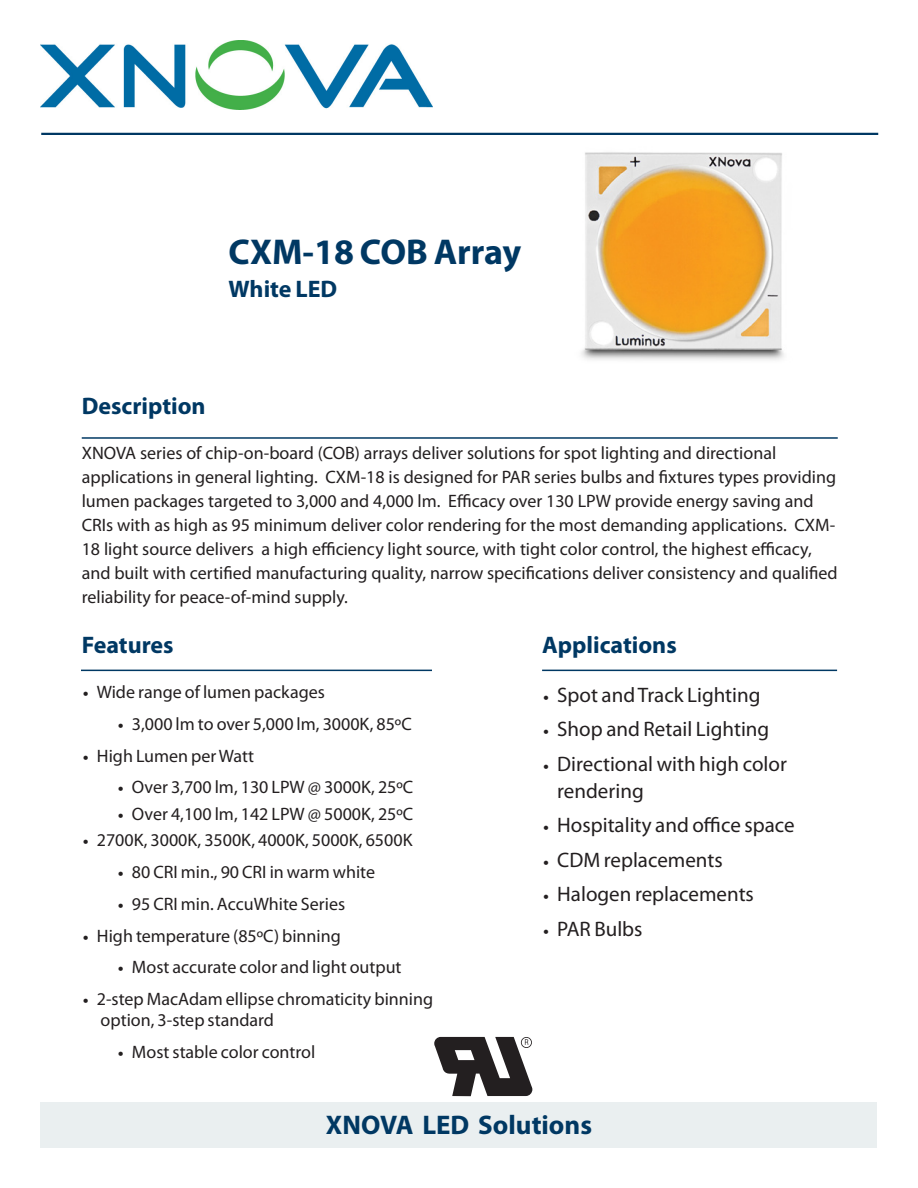
<style>
.page{position:relative;width:918px;height:1188px;background:#fff}
.page>*{position:absolute;margin:0;border:0;box-sizing:border-box;transform-origin:0 0}
.DS_Header11{font:700 36px "Myriad Pro";color:#003863}
.DS_Header11-2{font:700 27px "Myriad Pro";color:#003863}
.DS_Header11-3{font:700 24px "Myriad Pro";color:#003863}
.DS_Body_Bullet1{font:21px/27px "Myriad Pro";color:#231f20}
.DS_Body_Bullet1-2{font:18px/24px "Myriad Pro";color:#231f20}
.s1{font-family:"Trebuchet MS";font-size:15px}
</style>
<div class="page">
<img style="left:581px;top:152px;width:203px;height:208px">
<div style="left:40px;top:1102px;width:838px;height:46px;background:#eaeff0"></div>
<hr style="left:82px;top:437px;width:756px;height:2px;background:#003863">
<hr style="left:542px;top:670px;width:295px;height:1px;background:#003863">
<hr style="left:41px;top:133px;width:837px;height:2px;background:#003863">
<hr style="left:81px;top:670px;width:351px;height:1px;background:#003863">
<img style="left:40px;top:40px;width:392px;height:70px">
<svg style="left:434px;top:1037px;width:98px;height:59px"></svg>
<p class="DS_Header11" style="left:228px;top:228px;width:295px">CXM-18 COB Array</p>
<p class="DS_Header11-3" style="left:228px;top:273px;width:110px">White LED</p>
<p class="DS_Header11-3" style="left:82px;top:391px;width:125px">Description</p>
<p class="DS_Body_Bullet1-2" style="left:82px;top:441px;width:758px">XNOVA series of chip-on-board (COB) arrays deliver solutions for spot lighting and directional applications in general lighting. CXM-18 is designed for PAR series bulbs and fixtures types providing lumen packages targeted to 3,000 and 4,000 lm. Efficacy over 130 LPW provide energy saving and CRIs with as high as 95 minimum deliver color rendering for the most demanding applications. CXM-18 light source delivers a high efficiency light source, with tight color control, the highest efficacy, and built with certified manufacturing quality, narrow specifications deliver consistency and qualified reliability for peace-of-mind supply.</p>
<p class="DS_Header11-3" style="left:542px;top:629px;width:136px">Applications</p>
<p class="DS_Body_Bullet1" style="left:542px;top:681px;width:220px"><span class="s1">•</span> Spot and Track Lighting</p>
<p class="DS_Body_Bullet1" style="left:542px;top:715px;width:229px"><span class="s1">•</span> Shop and Retail Lighting</p>
<p class="DS_Body_Bullet1" style="left:557px;top:750px;width:231px;text-indent:-15px"><span class="s1">•</span> Directional with high color rendering</p>
<p class="DS_Body_Bullet1" style="left:542px;top:811px;width:254px"><span class="s1">•</span> Hospitality and office space</p>
<p class="DS_Body_Bullet1" style="left:542px;top:846px;width:182px"><span class="s1">•</span> CDM replacements</p>
<p class="DS_Body_Bullet1" style="left:542px;top:880px;width:213px"><span class="s1">•</span> Halogen replacements</p>
<p class="DS_Body_Bullet1" style="left:542px;top:915px;width:102px"><span class="s1">•</span> PAR Bulbs</p>
<p class="DS_Header11-3" style="left:82px;top:629px;width:93px">Features</p>
<p class="DS_Body_Bullet1-2" style="left:82px;top:680px;width:245px"><span class="s1">•</span> Wide range of lumen packages</p>
<p class="DS_Body_Bullet1-2" style="left:117px;top:712px;width:296px"><span class="s1">•</span> 3,000 lm to over 5,000 lm, 3000K, 85ºC</p>
<p class="DS_Body_Bullet1-2" style="left:82px;top:743px;width:174px"><span class="s1">•</span> High Lumen per Watt</p>
<p class="DS_Body_Bullet1-2" style="left:117px;top:775px;width:298px"><span class="s1">•</span> Over 3,700 lm, 130 LPW @ 3000K, 25ºC</p>
<p class="DS_Body_Bullet1-2" style="left:117px;top:802px;width:298px"><span class="s1">•</span> Over 4,100 lm, 142 LPW @ 5000K, 25ºC</p>
<p class="DS_Body_Bullet1-2" style="left:82px;top:828px;width:332px"><span class="s1">•</span> 2700K, 3000K, 3500K, 4000K, 5000K, 6500K</p>
<p class="DS_Body_Bullet1-2" style="left:117px;top:860px;width:260px"><span class="s1">•</span> 80 CRI min., 90 CRI in warm white</p>
<p class="DS_Body_Bullet1-2" style="left:117px;top:892px;width:230px"><span class="s1">•</span> 95 CRI min. AccuWhite Series</p>
<p class="DS_Body_Bullet1-2" style="left:82px;top:923px;width:261px"><span class="s1">•</span> High temperature (85ºC) binning</p>
<p class="DS_Body_Bullet1-2" style="left:117px;top:955px;width:286px"><span class="s1">•</span> Most accurate color and light output</p>
<p class="DS_Body_Bullet1-2" style="left:101px;top:988px;width:334px;line-height:21px;text-indent:-19px"><span class="s1">•</span> 2-step MacAdam ellipse chromaticity binning option, 3-step standard</p>
<p class="DS_Body_Bullet1-2" style="left:117px;top:1040px;width:200px"><span class="s1">•</span> Most stable color control</p>
<p class="DS_Header11-2" style="left:326px;top:1107px;width:268px">XNOVA LED Solutions</p>
</div>
